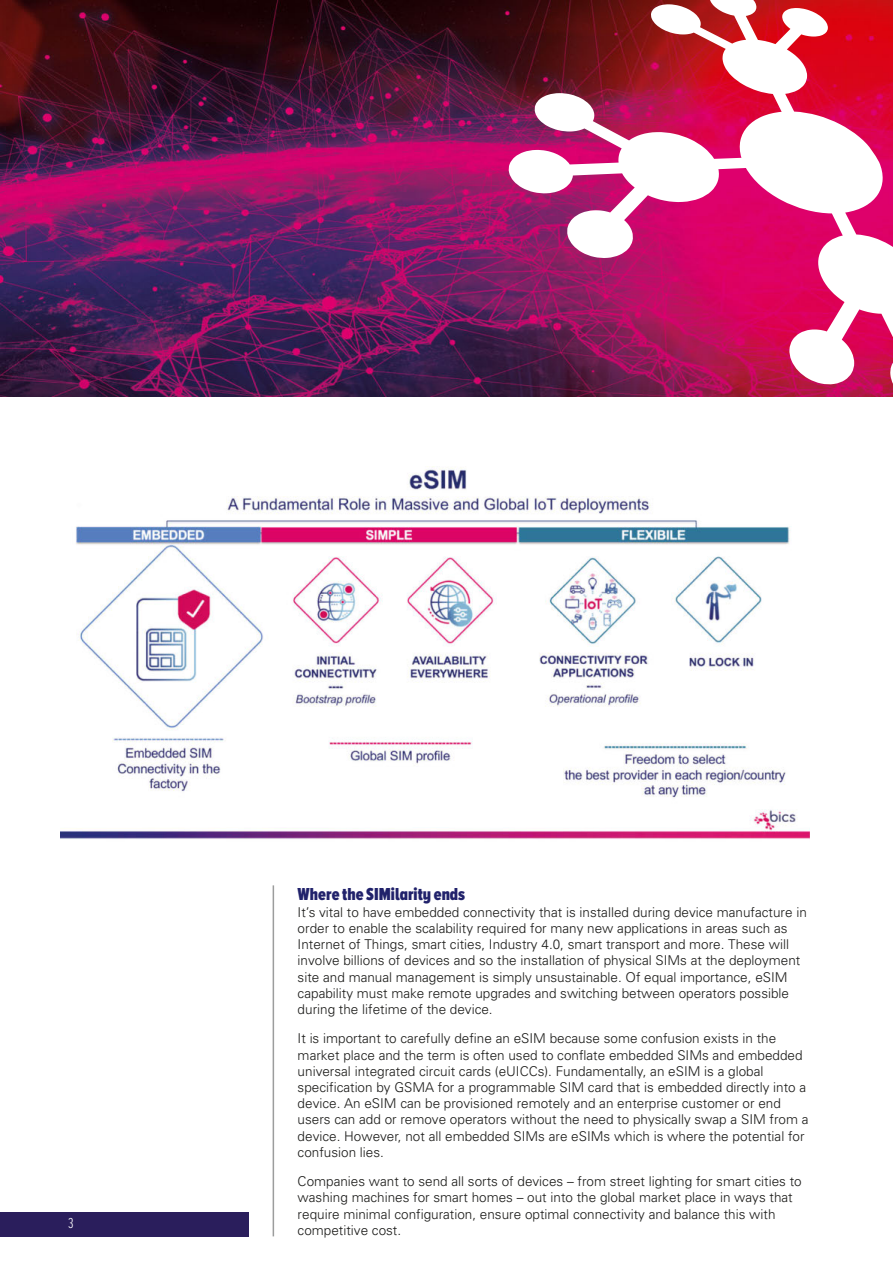
<style>
.page{position:relative;width:893px;height:1263px;background:#fff}
.page>*{position:absolute;margin:0;border:0;box-sizing:border-box;transform-origin:0 0}
.t1{font:900 18px "Proxima Nova A Ex Cn";color:#21226b}
.t2{font:300 15px "Proxima Nova A Ex Cn";color:#fff}
.t3{font:300 13.5px/16.2px "Univers";color:#1a1a18}
</style>
<div class="page">
<div style="left:0;top:1212px;width:249px;height:24px;background:#2a1e5c"></div>
<hr style="left:273px;top:885px;width:1px;height:351px;background:#9c9d9d">
<img style="left:0;top:0;width:509px;height:396px">
<svg style="left:509px;top:0;width:384px;height:396px"></svg>
<img style="left:60px;top:466px;width:749px;height:373px">
<p class="t2" style="left:68px;top:1218px;width:7px">3</p>
<h1 class="t1" style="left:298px;top:887px;width:169px">Where the SIMilarity ends</h1>
<p class="t3" style="left:298px;top:905px;width:511px">It’s vital to have embedded connectivity that is installed during device manufacture in order to enable the scalability required for many new applications in areas such as Internet of Things, smart cities, Industry 4.0, smart transport and more. These will involve billions of devices and so the installation of physical SIMs at the deployment site and manual management is simply unsustainable. Of equal importance, eSIM capability must make remote upgrades and switching between operators possible during the lifetime of the device.</p>
<p class="t3" style="left:298px;top:1032px;width:512px">It is important to carefully define an eSIM because some confusion exists in the market place and the term is often used to conflate embedded SIMs and embedded universal integrated circuit cards (eUICCs). Fundamentally, an eSIM is a global specification by GSMA for a programmable SIM card that is embedded directly into a device. An eSIM can be provisioned remotely and an enterprise customer or end users can add or remove operators without the need to physically swap a SIM from a device. However, not all embedded SIMs are eSIMs which is where the potential for confusion lies.</p>
<p class="t3" style="left:298px;top:1174px;width:506px">Companies want to send all sorts of devices – from street lighting for smart cities to washing machines for smart homes – out into the global market place in ways that require minimal configuration, ensure optimal connectivity and balance this with competitive cost.</p>
</div>
